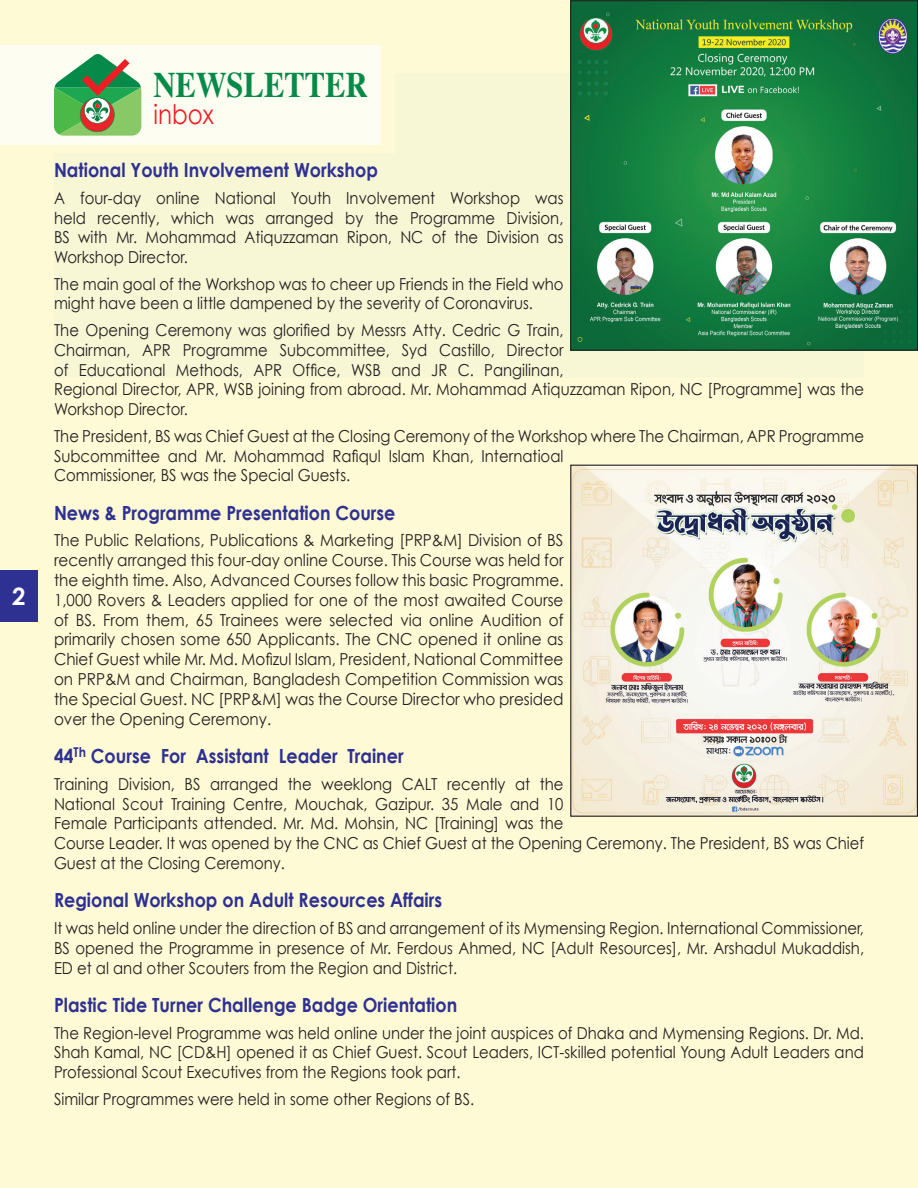
<style>
.page{position:relative;width:918px;height:1188px;background:#fefad5}
.page>*{position:absolute;margin:0;border:0;box-sizing:border-box;transform-origin:0 0}
.t1{font:700 36px "Times";color:#068a4a;scale:.85 1}
.t2{font:27px "Century Gothic";color:#ee1d23;scale:.85 1}
.t3{font:700 24px "Century Gothic";color:#fff}
.t4{font:700 19.5px "Century Gothic";color:#2e3092;scale:.9 1}
.t5{font:16.5px/19.8px "Century Gothic";color:#231f20;scale:.9 1}
.t6{font:16.5px/19.8px "Century Gothic";color:#231f20;text-align:justify;scale:.92 1}
</style>
<div class="page">
<div style="left:0;top:570px;width:38px;height:52px;background:#2e3092"></div>
<div style="left:0;top:45px;width:380px;height:99px;background:#fefdf2"></div>
<svg style="left:70px;top:54px;width:60px;height:19px"></svg>
<svg style="left:54px;top:73px;width:327px;height:72px"></svg>
<img style="left:572px;top:2px;width:344px;height:347px">
<div style="left:570px;top:0;width:348px;height:351px;border:1px solid #231f20"></div>
<img style="left:572px;top:467px;width:344px;height:348px">
<div style="left:570px;top:465px;width:348px;height:352px;border:1px solid #231f20"></div>
<h3 class="t3" style="left:12px;top:581px;width:15px">2</h3>
<h1 class="t1" style="left:154px;top:51px;width:254px">NEWSLETTER</h1>
<h2 class="t2" style="left:154px;top:98px;width:72px">inbox</h2>
<p class="t4" style="left:54px;top:158px;width:361px">National Youth Involvement Workshop</p>
<p class="t5" style="left:54px;top:188px;width:568px;text-align:justify">A four-day online National Youth Involvement Workshop was held recently, which was arranged by the Programme Division, BS with Mr. Mohammad Atiquzzaman Ripon, NC of the Division as Workshop Director.</p>
<p class="t5" style="left:54px;top:274px;width:568px">The main goal of the Workshop was to cheer up Friends in the Field who might have been a little dampened by the severity of Coronavirus.</p>
<p class="t5" style="left:54px;top:320px;width:902px">The Opening Ceremony was glorified by Messrs Atty. Cedric G Train,<br>Chairman, APR Programme Subcommittee, Syd Castillo, Director<br>of Educational Methods, APR Office, WSB and JR C. Pangilinan,<br>Regional Director, APR, WSB joining from abroad. Mr. Mohammad Atiquzzaman Ripon, NC [Programme] was the Workshop Director.</p>
<p class="t5" style="left:54px;top:426px;width:902px">The President, BS was Chief Guest at the Closing Ceremony of the Workshop where The Chairman, APR Programme<br>Subcommittee and Mr. Mohammad Rafiqul Islam Khan, Internatioal<br>Commissioner, BS was the Special Guests.</p>
<p class="t4" style="left:54px;top:501px;width:381px">News &amp; Programme Presentation Course</p>
<p class="t6" style="left:54px;top:530px;width:555px">The Public Relations, Publications &amp; Marketing [PRP&amp;M] Division of BS recently arranged this four-day online Course. This Course was held for the eighth time. Also, Advanced Courses follow this basic Programme.<br>1,000 Rovers &amp; Leaders applied for one of the most awaited Course of BS. From them, 65 Trainees were selected via online Audition of primarily chosen some 650 Applicants. The CNC opened it online as Chief Guest while Mr. Md. Mofizul Islam, President, National Committee on PRP&amp;M and Chairman, Bangladesh Competition Commission was the Special Guest. NC [PRP&amp;M] was the Course Director who presided over the Opening Ceremony.</p>
<p class="t4" style="left:54px;top:744px;width:390px">44<sup>Th</sup> Course For Assistant Leader Trainer</p>
<p class="t5" style="left:54px;top:774px;width:902px">Training Division, BS arranged the weeklong CALT recently at the<br>National Scout Training Centre, Mouchak, Gazipur. 35 Male and 10<br>Female Participants attended. Mr. Md. Mohsin, NC [Training] was the<br>Course Leader. It was opened by the CNC as Chief Guest at the Opening Ceremony. The President, BS was Chief Guest at the Closing Ceremony.</p>
<p class="t4" style="left:54px;top:888px;width:433px">Regional Workshop on Adult Resources Affairs</p>
<p class="t5" style="left:54px;top:918px;width:902px;text-align:justify">It was held online under the direction of BS and arrangement of its Mymensing Region. International Commissioner, BS opened the Programme in presence of Mr. Ferdous Ahmed, NC [Adult Resources], Mr. Arshadul Mukaddish, ED et al and other Scouters from the Region and District.</p>
<p class="t4" style="left:54px;top:993px;width:450px">Plastic Tide Turner Challenge Badge Orientation</p>
<p class="t5" style="left:54px;top:1023px;width:902px;text-align:justify">The Region-level Programme was held online under the joint auspices of Dhaka and Mymensing Regions. Dr. Md.<br>Shah Kamal, NC [CD&amp;H] opened it as Chief Guest. Scout Leaders, ICT-skilled potential Young Adult Leaders and Professional Scout Executives from the Regions took part.</p>
<p class="t5" style="left:54px;top:1089px;width:468px">Similar Programmes were held in some other Regions of BS.</p>
</div>
